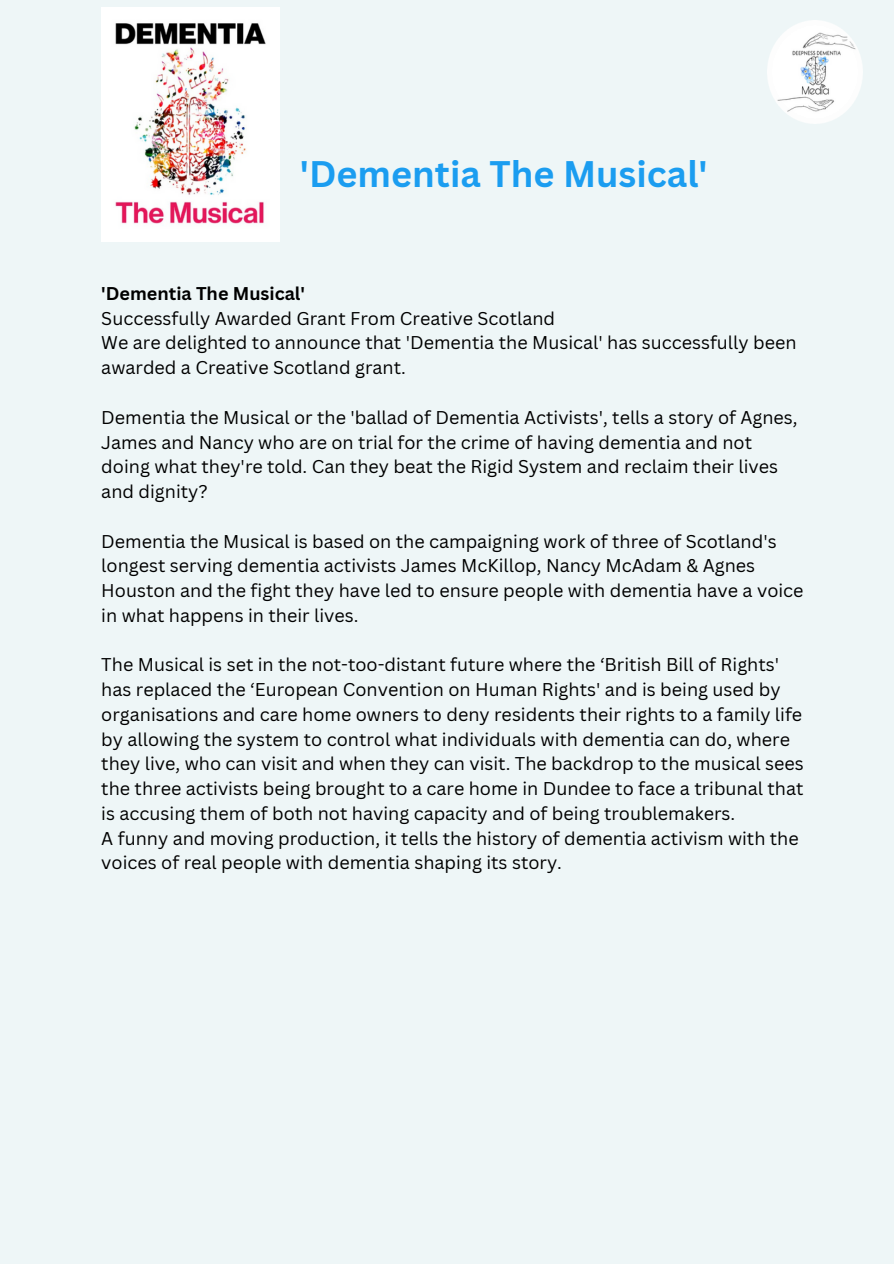
<style>
.page{position:relative;width:894px;height:1264px;background:#fff}
.page>*{position:absolute;margin:0;border:0;box-sizing:border-box;transform-origin:0 0}
.t1{font:700 36px "Canva Sans";color:#1b9df0}
.t2{font:18px/24.8px "Canva Sans";color:#000}
.t3{font:700 18px "Canva Sans";color:#000}
</style>
<div class="page">
<div style="left:0;top:0;width:893px;height:1263px;background:#eef6f7"></div>
<img style="left:767px;top:20px;width:95px;height:104px">
<img style="left:101px;top:7px;width:178px;height:234px">
<p class="t1" style="left:300px;top:148px;width:409px">'Dementia The Musical'</p>
<p class="t3" style="left:101px;top:281px;width:205px">'Dementia The Musical'</p>
<p class="t2" style="left:101px;top:305px;width:455px">Successfully Awarded Grant From Creative Scotland</p>
<p class="t2" style="left:101px;top:330px;width:696px">We are delighted to announce that 'Dementia the Musical' has successfully been awarded a Creative Scotland grant.</p>
<p class="t2" style="left:101px;top:404px;width:697px">Dementia the Musical or the 'ballad of Dementia Activists', tells a story of Agnes, James and Nancy who are on trial for the crime of having dementia and not doing what they're told. Can they beat the Rigid System and reclaim their lives and dignity?</p>
<p class="t2" style="left:101px;top:528px;width:703px">Dementia the Musical is based on the campaigning work of three of Scotland's longest serving dementia activists James McKillop, Nancy McAdam &amp; Agnes Houston and the fight they have led to ensure people with dementia have a voice in what happens in their lives.</p>
<p class="t2" style="left:101px;top:652px;width:704px">The Musical is set in the not-too-distant future where the ‘British Bill of Rights' has replaced the ‘European Convention on Human Rights' and is being used by organisations and care home owners to deny residents their rights to a family life by allowing the system to control what individuals with dementia can do, where they live, who can visit and when they can visit. The backdrop to the musical sees the three activists being brought to a care home in Dundee to face a tribunal that is accusing them of both not having capacity and of being troublemakers.</p>
<p class="t2" style="left:101px;top:825px;width:698px">A funny and moving production, it tells the history of dementia activism with the voices of real people with dementia shaping its story.</p>
</div>
